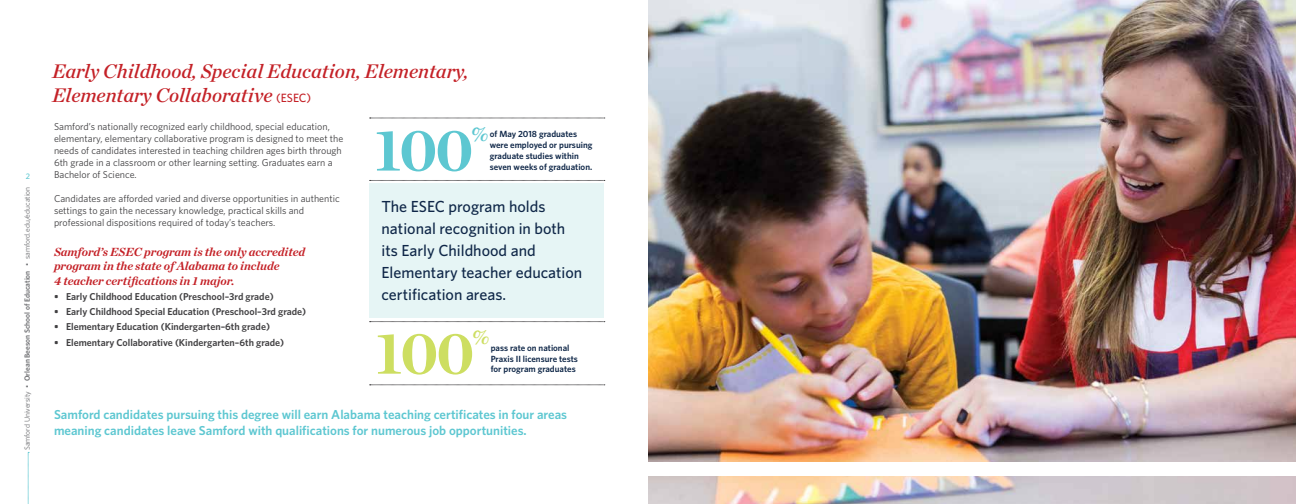
<style>
.page{position:relative;width:1296px;height:504px;background:#fff}
.page>*{position:absolute;margin:0;border:0;box-sizing:border-box;transform-origin:0 0}
.t1{font:700 60.5px "Chronicle Deck";color:#5dc7d1}
.t2{font:700 60.5px "Chronicle Deck";color:#cdde61}
.t3{font:700 20.8px "Chronicle Deck";color:#5dc7d1}
.t4{font:700 20.8px "Chronicle Deck";color:#cdde61}
.t5{font:italic 20px/24px "Chronicle Deck Semi";color:#c42127}
.t6{font:500 16px/22px "Whitney";color:#0f2748}
.t7{font:600 13px/16px "Whitney";color:#5dc7d1}
.t8{font:italic 700 12px/14.7px "Chronicle Deck";color:#c42127}
.t9{font:10px/12px "Whitney";color:#414042}
.t10{font:600 10px "Whitney";color:#414042}
.t11{font:600 9px/10.7px "Whitney";color:#0f2748}
.t12{font:500 8px "Whitney";color:#5dc7d1}
.t13{font:7.5px "Whitney";color:#6d6e71}
.s1{font-weight:600}
.s2{font-family:"Whitney";font-weight:500;font-style:normal;font-size:12px}
</style>
<div class="page">
<svg style="left:28px;top:452px;width:1px;height:52px"></svg>
<div style="left:369px;top:183px;width:235px;height:135px;background:#e6f5f5"></div>
<svg style="left:370px;top:180px;width:235px;height:1px"></svg>
<svg style="left:370px;top:321px;width:235px;height:1px"></svg>
<svg style="left:370px;top:385px;width:235px;height:1px"></svg>
<svg style="left:370px;top:118px;width:235px;height:1px"></svg>
<img style="left:648px;top:0;width:648px;height:504px">
<div style="left:624px;top:462px;width:672px;height:13px;background:#fff"></div>
<p class="t12" style="left:26px;top:171px;width:6px">2</p>
<p class="t13" style="left:22px;top:450px;width:265px;rotate:-90deg">Samford University • <span class="s1">Orlean Beeson School of Education</span> • samford.edu/education</p>
<h3 class="t5" style="left:52px;top:58px;width:418px">Early Childhood, Special Education, Elementary,<br>Elementary Collaborative <span class="s2">(ESEC)</span></h3>
<h1 class="t1" style="left:375px;top:102px;width:100px">100</h1>
<h2 class="t3" style="left:472px;top:117px;width:19px">%</h2>
<p class="t9" style="left:54px;top:120px;width:291px">Samford’s nationally recognized early childhood, special education, elementary, elementary collaborative program is designed to meet the needs of candidates interested in teaching children ages birth through 6th grade in a classroom or other learning setting. Graduates earn a Bachelor of Science.</p>
<p class="t9" style="left:54px;top:192px;width:287px">Candidates are afforded varied and diverse opportunities in authentic settings to gain the necessary knowledge, practical skills and professional dispositions required of today’s teachers.</p>
<p class="t8" style="left:54px;top:243px;width:253px">Samford’s ESEC program is the only accredited program in the state of Alabama to include<br>4 teacher certifications in 1 major.</p>
<p class="t10" style="left:54px;top:290px;width:221px">• Early Childhood Education (Preschool–3rd grade)</p>
<p class="t10" style="left:54px;top:305px;width:254px">• Early Childhood Special Education (Preschool–3rd grade)</p>
<p class="t10" style="left:54px;top:320px;width:218px">• Elementary Education (Kindergarten–6th grade)</p>
<p class="t10" style="left:54px;top:336px;width:232px">• Elementary Collaborative (Kindergarten–6th grade)</p>
<p class="t11" style="left:490px;top:129px;width:104px">of May 2018 graduates were employed or pursuing graduate studies within seven weeks of graduation.</p>
<h3 class="t6" style="left:382px;top:196px;width:202px">The ESEC program holds national recognition in both its Early Childhood and<br>Elementary teacher education certification areas.</h3>
<h1 class="t2" style="left:376px;top:305px;width:100px">100</h1>
<h2 class="t4" style="left:473px;top:320px;width:19px">%</h2>
<p class="t11" style="left:491px;top:342px;width:89px">pass rate on national<br>Praxis II licensure tests for program graduates</p>
<h3 class="t7" style="left:54px;top:406px;width:515px">Samford candidates pursuing this degree will earn Alabama teaching certificates in four areas meaning candidates leave Samford with qualifications for numerous job opportunities.</h3>
</div>
